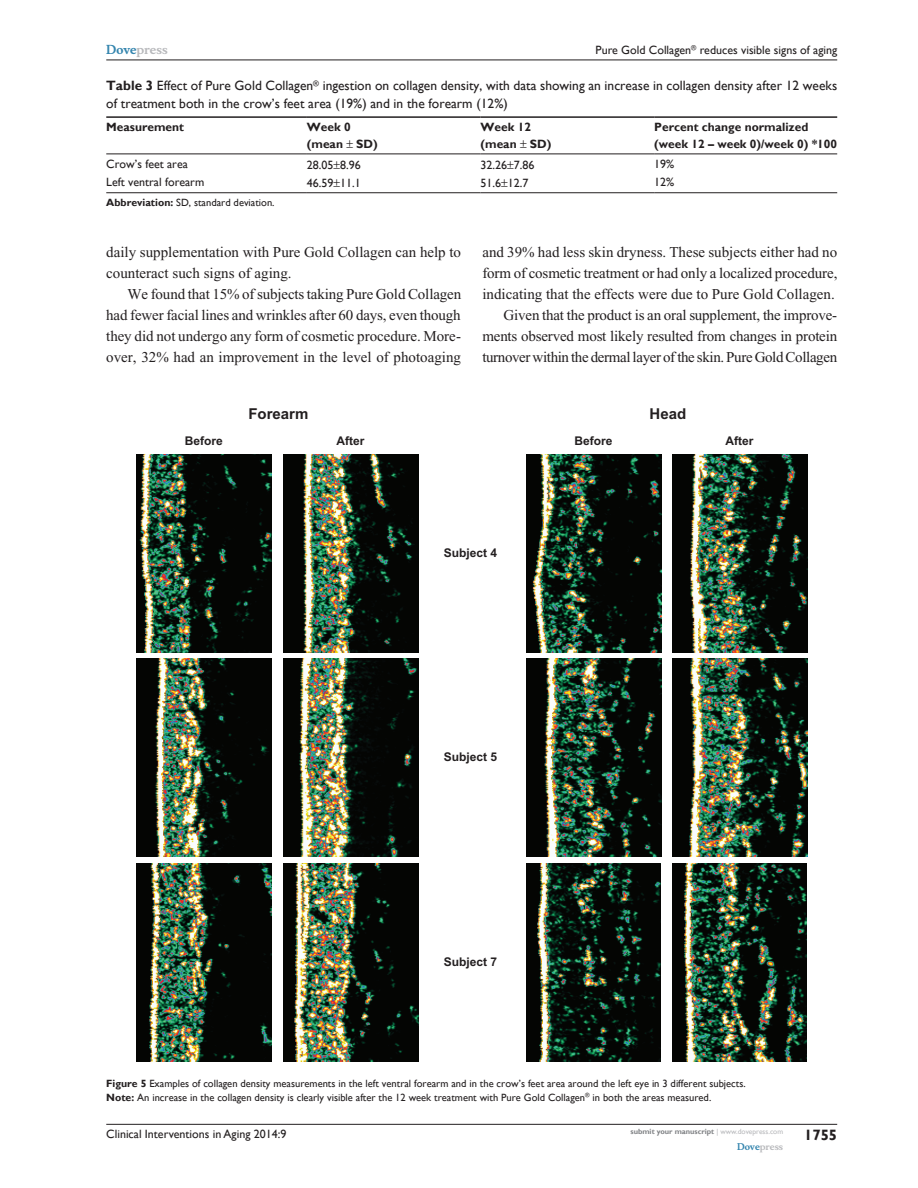
<style>
.page{position:relative;width:918px;height:1188px;background:#fff}
.page>*{position:absolute;margin:0;border:0;box-sizing:border-box;transform-origin:0 0}
.Tx{font:15px/21px "Times New Roman";color:#231f20;text-align:justify}
.TxF{font:15px/21px "Times New Roman";color:#231f20}
.t1{font:700 15px "Arial";color:#231f20}
.t2{font:700 15px "Gill Sans";color:#231f20}
.TN_TT{font:13.5px/18px "Gill Sans";color:#231f20}
.TB{font:12px "Gill Sans";color:#231f20}
.TCH{font:700 12px/16.5px "Gill Sans";color:#231f20}
.t3{font:700 12px "Arial";color:#231f20}
.t4{font:700 12px "Musee";color:#b8b9bc}
.FigC{font:10.5px "Gill Sans";color:#231f20}
.FigSNRI{font:10.5px "Gill Sans";color:#231f20}
.TSNRI{font:10.5px "Gill Sans";color:#231f20}
.t5{font:700 9px "Musee";color:#b8b9bc}
.t6{font:700 7.5px "Gill Sans";color:#808285}
.s1{color:#3485ae}
.s2{font-weight:700}
.s3{font-weight:400;color:#b8b9bc}
</style>
<div class="page">
<hr style="left:106px;top:1124px;width:731px;height:1px;background:#231f20">
<hr style="left:106px;top:60px;width:731px;height:1px;background:#231f20">
<hr style="left:106px;top:116px;width:201px;height:2px;background:#231f20">
<hr style="left:106px;top:154px;width:201px;height:1px;background:#231f20">
<hr style="left:307px;top:116px;width:174px;height:2px;background:#231f20">
<hr style="left:307px;top:154px;width:174px;height:1px;background:#231f20">
<hr style="left:481px;top:116px;width:173px;height:2px;background:#231f20">
<hr style="left:481px;top:154px;width:173px;height:1px;background:#231f20">
<hr style="left:654px;top:116px;width:183px;height:2px;background:#231f20">
<hr style="left:654px;top:154px;width:183px;height:1px;background:#231f20">
<hr style="left:106px;top:192px;width:201px;height:1px;background:#231f20">
<hr style="left:307px;top:192px;width:174px;height:1px;background:#231f20">
<hr style="left:481px;top:192px;width:173px;height:1px;background:#231f20">
<hr style="left:654px;top:192px;width:183px;height:1px;background:#231f20">
<img style="left:283px;top:454px;width:135px;height:198px">
<img style="left:136px;top:455px;width:135px;height:197px">
<img style="left:672px;top:454px;width:135px;height:198px">
<img style="left:526px;top:454px;width:135px;height:198px">
<img style="left:283px;top:659px;width:135px;height:198px">
<img style="left:136px;top:659px;width:135px;height:198px">
<img style="left:672px;top:659px;width:135px;height:198px">
<img style="left:526px;top:659px;width:135px;height:198px">
<img style="left:136px;top:864px;width:135px;height:198px">
<img style="left:283px;top:864px;width:135px;height:198px">
<img style="left:672px;top:864px;width:135px;height:198px">
<img style="left:526px;top:864px;width:135px;height:198px">
<p class="t4" style="left:106px;top:43px;width:63px"><span class="s1">Dove</span>press</p>
<p class="TB" style="left:596px;top:43px;width:243px">Pure Gold Collagen<sup>®</sup> reduces visible signs of aging</p>
<p class="TN_TT" style="left:106px;top:77px;width:732px"><span class="s2">Table 3</span> Effect of Pure Gold Collagen<sup>®</sup> ingestion on collagen density, with data showing an increase in collagen density after 12 weeks of treatment both in the crow’s feet area (19%) and in the forearm (12%)</p>
<p class="TCH" style="left:106px;top:119px;width:79px">Measurement</p>
<p class="TCH" style="left:307px;top:119px;width:72px">Week 0 (mean SD)</p>
<p class="TCH" style="left:481px;top:119px;width:72px">Week 12 (mean SD)</p>
<p class="TCH" style="left:654px;top:119px;width:184px">Percent change normalized (week 12 – week 0)/week 0) *100</p>
<p class="TB" style="left:106px;top:157px;width:83px">Crow’s feet area</p>
<p class="TB" style="left:307px;top:158px;width:55px">28.05 8.96</p>
<p class="TB" style="left:481px;top:158px;width:55px">32.26 7.86</p>
<p class="TB" style="left:654px;top:157px;width:22px">19%</p>
<p class="TB" style="left:106px;top:175px;width:100px">Left ventral forearm</p>
<p class="TB" style="left:307px;top:176px;width:55px">46.59 11.1</p>
<p class="TB" style="left:481px;top:176px;width:49px">51.6 12.7</p>
<p class="TB" style="left:654px;top:175px;width:22px">12%</p>
<p class="TSNRI" style="left:106px;top:196px;width:170px"><span class="s2">Abbreviation:</span> SD, standard deviation.</p>
<p class="TxF" style="left:106px;top:242px;width:356px">daily supplementation with Pure Gold Collagen can help to counteract such signs of aging.</p>
<p class="Tx" style="left:106px;top:284px;width:357px;text-indent:21px">We found that 15% of subjects taking Pure Gold Collagen had fewer facial lines and wrinkles after 60 days, even though they did not undergo any form of cosmetic procedure. More&shy;over, 32% had an improvement in the level of photoaging</p>
<p class="Tx" style="left:482px;top:242px;width:357px">and 39% had less skin dryness. These subjects either had no form of cosmetic treatment or had only a localized procedure, indicating that the effects were due to Pure Gold Collagen.</p>
<p class="Tx" style="left:482px;top:305px;width:356px;text-indent:21px">Given that the product is an oral supplement, the improve&shy;ments observed most likely resulted from changes in protein turnover within the dermal layer of the skin. Pure Gold Collagen</p>
<p class="t3" style="left:185px;top:433px;width:40px">Before</p>
<p class="t1" style="left:248px;top:404px;width:62px">Forearm</p>
<p class="t1" style="left:650px;top:404px;width:38px">Head</p>
<p class="t3" style="left:337px;top:433px;width:29px">After</p>
<p class="t3" style="left:574px;top:433px;width:40px">Before</p>
<p class="t3" style="left:726px;top:433px;width:29px">After</p>
<p class="t3" style="left:444px;top:544px;width:55px">Subject 4</p>
<p class="t3" style="left:444px;top:749px;width:55px">Subject 5</p>
<p class="t3" style="left:444px;top:954px;width:55px">Subject 7</p>
<p class="FigC" style="left:106px;top:1077px;width:641px"><span class="s2">Figure 5</span> Examples of collagen density measurements in the left ventral forearm and in the crow’s feet area around the left eye in 3 different subjects.</p>
<p class="FigSNRI" style="left:106px;top:1091px;width:607px"><span class="s2">Note:</span> An increase in the collagen density is clearly visible after the 12 week treatment with Pure Gold Collagen<sup>®</sup> in both the areas measured.</p>
<p class="TB" style="left:106px;top:1127px;width:182px">Clinical Interventions in Aging 2014:9</p>
<p class="t6" style="left:631px;top:1127px;width:154px">submit your manuscript <span class="s3">| www.dovepress.com</span></p>
<p class="t5" style="left:737px;top:1141px;width:48px"><span class="s1">Dove</span>press</p>
<p class="t2" style="left:804px;top:1126px;width:35px">1755</p>
</div>
